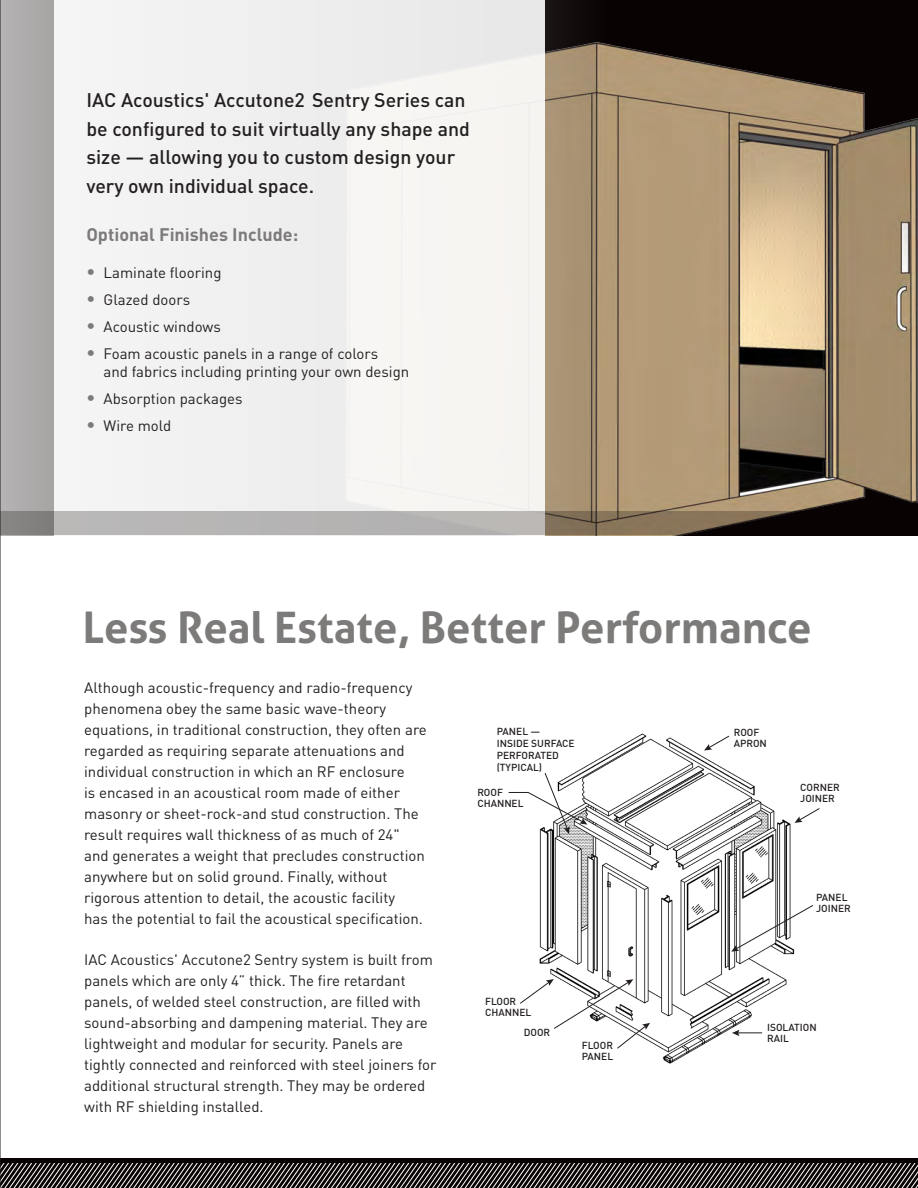
<style>
.page{position:relative;width:918px;height:1188px;background:#fff}
.page>*{position:absolute;margin:0;border:0;box-sizing:border-box;transform-origin:0 0}
.t1{font:700 43.5px "Aller";color:#7d7a7a}
.t2{font:500 19.5px/28.5px "DIN Pro";color:#231f20}
.t3{font:700 18px "DIN Pro";color:#7d7a7a}
.t4{font:15px/21px "DIN Pro";color:#231f20}
.t5{font:500 10.2px/11.2px "DIN Pro";color:#231f20}
.s1{font-weight:700;font-size:18px;color:#7d7a7a}
</style>
<div class="page">
<div style="left:0;top:1159px;width:918px;height:29px;background:#080302"></div>
<svg style="left:1px;top:1163px;width:917px;height:25px"></svg>
<div style="left:0;top:0;width:918px;height:535px;background:#adabab"></div>
<img style="left:544px;top:0;width:374px;height:511px">
<div style="left:54px;top:0;width:490px;height:535px;background:#f3f3f2"></div>
<svg style="left:1px;top:511px;width:917px;height:24px;background:#86807a"></svg>
<hr style="left:0;top:0;width:1px;height:1188px;background:#231f20">
<img style="left:539px;top:733px;width:256px;height:331px">
<svg style="left:704px;top:735px;width:26px;height:16px"></svg>
<svg style="left:795px;top:808px;width:25px;height:15px"></svg>
<svg style="left:731px;top:904px;width:83px;height:48px"></svg>
<svg style="left:732px;top:1030px;width:30px;height:6px"></svg>
<svg style="left:508px;top:772px;width:79px;height:62px"></svg>
<svg style="left:520px;top:979px;width:130px;height:70px"></svg>
<p class="t2" style="left:86px;top:85px;width:385px">IAC Acoustics' Accutone2 Sentry Series can be configured to suit virtually any shape and size — allowing you to custom design your very own individual space.</p>
<p class="t3" style="left:86px;top:222px;width:213px">Optional Finishes Include:</p>
<p class="t4" style="left:86px;top:262px;width:137px"><span class="s1">•</span> Laminate flooring</p>
<p class="t4" style="left:86px;top:289px;width:105px"><span class="s1">•</span> Glazed doors</p>
<p class="t4" style="left:86px;top:316px;width:136px"><span class="s1">•</span> Acoustic windows</p>
<p class="t4" style="left:104px;top:344px;width:307px;line-height:18px;text-indent:-17px"><span class="s1">•</span> Foam acoustic panels in a range of colors<br>and fabrics including printing your own design</p>
<p class="t4" style="left:86px;top:388px;width:158px"><span class="s1">•</span> Absorption packages</p>
<p class="t4" style="left:86px;top:415px;width:87px"><span class="s1">•</span> Wire mold</p>
<p class="t1" style="left:83px;top:600px;width:731px">Less Real Estate, Better Performance</p>
<p class="t4" style="left:84px;top:676px;width:344px">Although acoustic-frequency and radio-frequency phenomena obey the same basic wave-theory equations, in traditional construction, they often are regarded as requiring separate attenuations and individual construction in which an RF enclosure<br>is encased in an acoustical room made of either masonry or sheet-rock-and stud construction. The result requires wall thickness of as much of 24" and generates a weight that precludes construction anywhere but on solid ground. Finally, without rigorous attention to detail, the acoustic facility<br>has the potential to fail the acoustical specification.</p>
<p class="t4" style="left:84px;top:948px;width:354px">IAC Acoustics' Accutone2 Sentry system is built from panels which are only 4” thick. The fire retardant panels, of welded steel construction, are filled with sound-absorbing and dampening material. They are lightweight and modular for security. Panels are tightly connected and reinforced with steel joiners for additional structural strength. They may be ordered with RF shielding installed.</p>
<p class="t5" style="left:497px;top:725px;width:79px;line-height:12.1px">PANEL —<br>INSIDE SURFACE<br>PERFORATED (TYPICAL)</p>
<p class="t5" style="left:734px;top:726px;width:35px">ROOF<br>APRON</p>
<p class="t5" style="left:800px;top:781px;width:41px">CORNER<br>JOINER</p>
<p class="t5" style="left:477px;top:786px;width:48px">ROOF<br>CHANNEL</p>
<p class="t5" style="left:816px;top:891px;width:36px">PANEL<br>JOINER</p>
<p class="t5" style="left:485px;top:995px;width:48px">FLOOR<br>CHANNEL</p>
<p class="t5" style="left:767px;top:1021px;width:51px">ISOLATION<br>RAIL</p>
<p class="t5" style="left:524px;top:1026px;width:28px">DOOR</p>
<p class="t5" style="left:582px;top:1039px;width:33px">FLOOR<br>PANEL</p>
</div>
